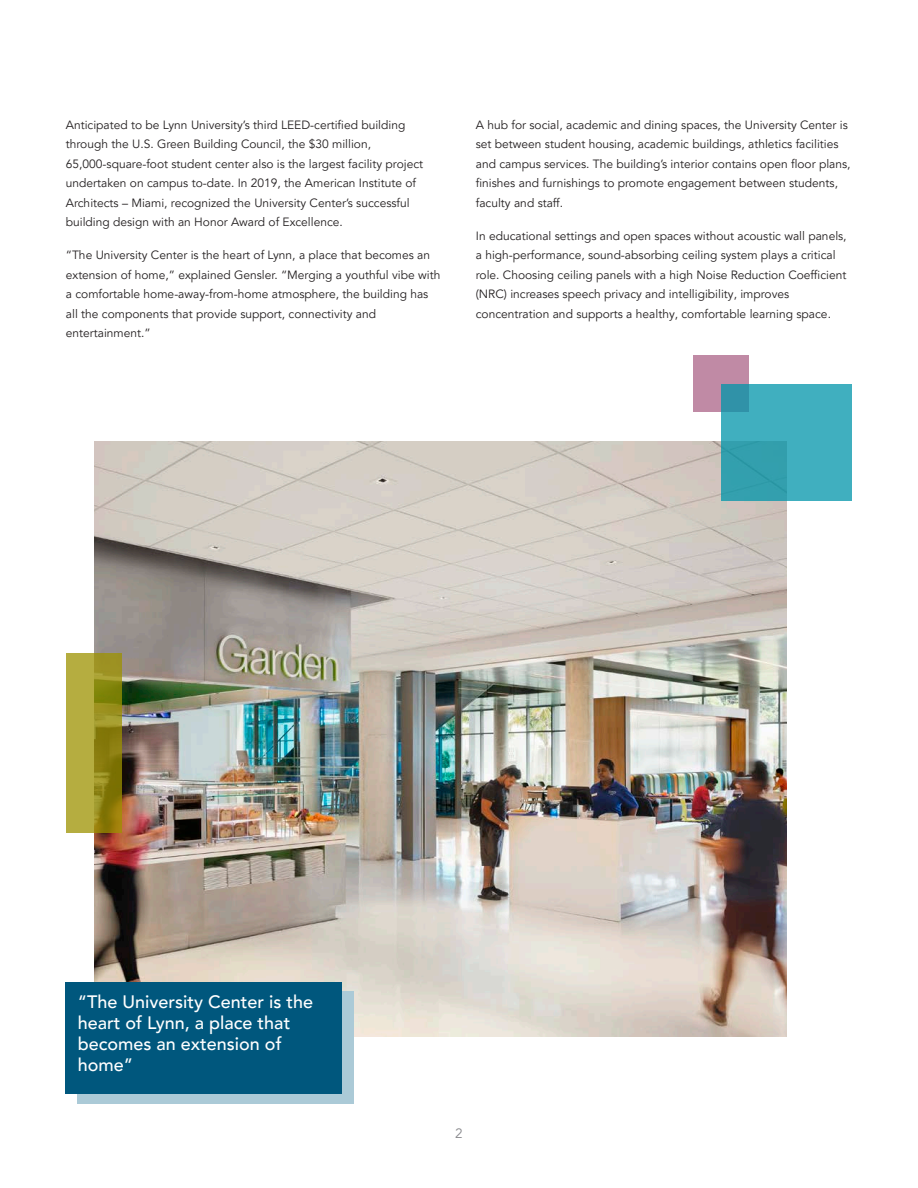
<style>
.page{position:relative;width:918px;height:1188px;background:#fff}
.page>*{position:absolute;margin:0;border:0;box-sizing:border-box;transform-origin:0 0}
.Callout_Body_text{font:500 18px/21px "Avenir LT Pro";color:#fff}
.t1{font:13.5px "Avenir LT Pro";color:#88888c}
.Body_Copy{font:12px/19.5px "Avenir LT Pro";color:#231f20}
</style>
<div class="page">
<img style="left:95px;top:441px;width:691px;height:595px">
<svg style="left:66px;top:654px;width:55px;height:179px;background:#a2992a"></svg>
<div style="left:78px;top:992px;width:276px;height:112px;background:#abcad7"></div>
<div style="left:66px;top:982px;width:276px;height:111px;background:#00577d"></div>
<div style="left:694px;top:356px;width:55px;height:56px;background:#c08aa5"></div>
<svg style="left:721px;top:384px;width:131px;height:117px;background:#3ba9b9"></svg>
<p class="Body_Copy" style="left:66px;top:115px;width:359px">Anticipated to be Lynn University’s third LEED-certified building through the U.S. Green Building Council, the $30 million, 65,000-square-foot student center also is the largest facility project undertaken on campus to-date. In 2019, the American Institute of Architects – Miami, recognized the University Center’s successful building design with an Honor Award of Excellence.</p>
<p class="Body_Copy" style="left:66px;top:246px;width:376px">“The University Center is the heart of Lynn, a place that becomes an extension of home,” explained Gensler. “Merging a youthful vibe with a comfortable home-away-from-home atmosphere, the building has all the components that provide support, connectivity and entertainment.”</p>
<p class="Body_Copy" style="left:476px;top:115px;width:376px">A hub for social, academic and dining spaces, the University Center is set between student housing, academic buildings, athletics facilities and campus services. The building’s interior contains open floor plans, finishes and furnishings to promote engagement between students, faculty and staff.</p>
<p class="Body_Copy" style="left:476px;top:226px;width:372px">In educational settings and open spaces without acoustic wall panels, a high-performance, sound-absorbing ceiling system plays a critical role. Choosing ceiling panels with a high Noise Reduction Coefficient (NRC) increases speech privacy and intelligibility, improves concentration and supports a healthy, comfortable learning space.</p>
<p class="Callout_Body_text" style="left:78px;top:991px;width:237px">“The University Center is the heart of Lynn, a place that becomes an extension of home”</p>
<p class="t1" style="left:455px;top:1126px;width:9px">2</p>
</div>
